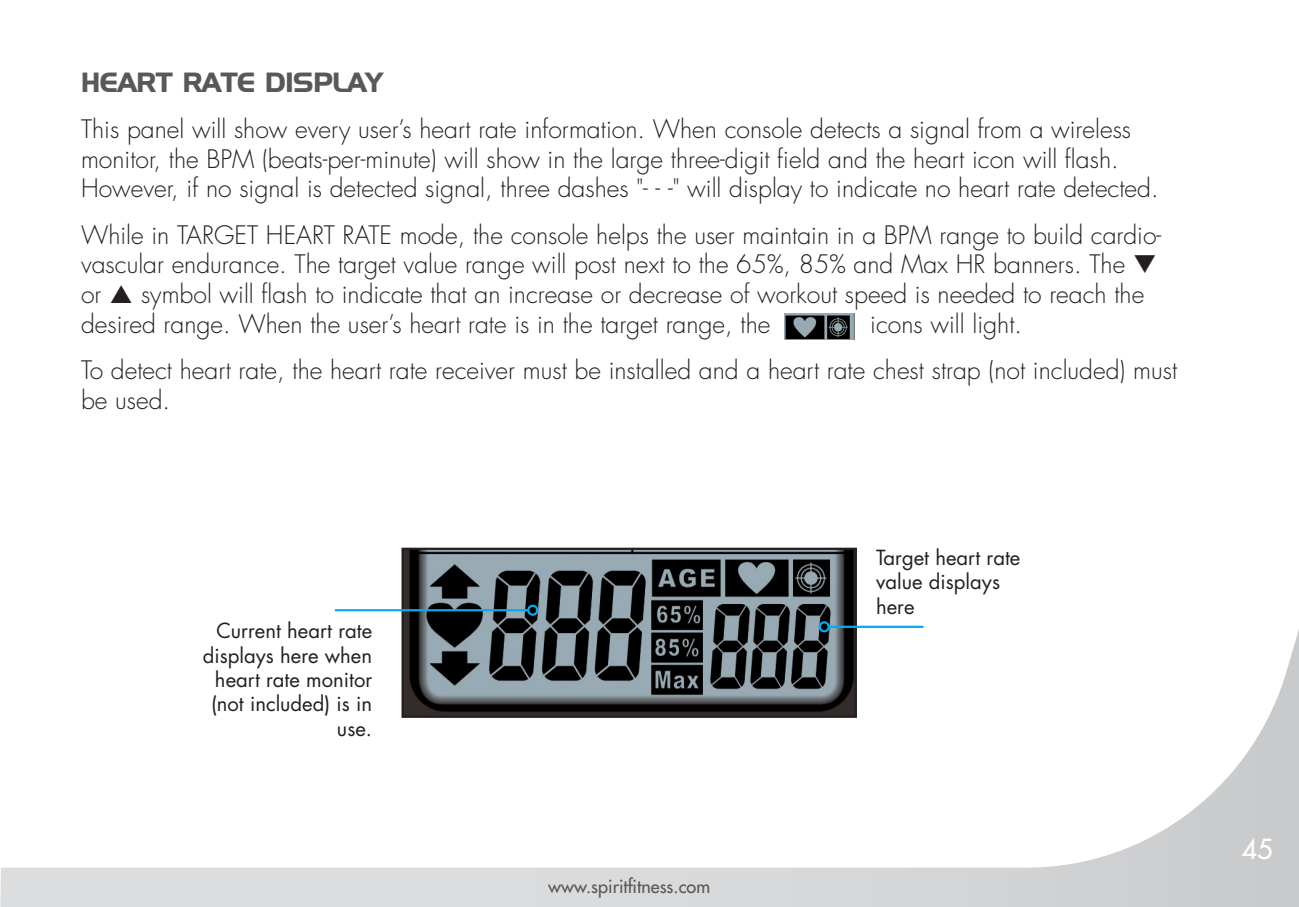
<style>
.page{position:relative;width:1299px;height:907px;background:#fff}
.page>*{position:absolute;margin:0;border:0;box-sizing:border-box;transform-origin:0 0}
.t1{font:700 27px "Hanzel";color:#57585a}
.t2{font:500 27px "Futura Std";color:#fff}
.t3{font:300 24.75px/29.7px "Futura Std";color:#231f20}
.Body_Heading{font:20.25px/24.3px "Futura Std";color:#231f20}
.t4{font:500 18px "Futura Std";color:#231f20}
</style>
<div class="page">
<svg style="left:0;top:609px;width:1299px;height:297px"></svg>
<img style="left:784px;top:313px;width:70px;height:26px">
<img style="left:404px;top:550px;width:450px;height:164px">
<div style="left:401px;top:547px;width:456px;height:170px;border:2px solid #231f20"></div>
<hr style="left:829px;top:625px;width:95px;height:3px;background:#00aeef">
<div style="left:819px;top:621px;width:11px;height:11px;border:2px solid #00aeef;border-radius:50%"></div>
<hr style="left:335px;top:609px;width:193px;height:2px;background:#00aeef">
<div style="left:527px;top:604px;width:11px;height:11px;border:2px solid #00aeef;border-radius:50%"></div>
<p class="t1" style="left:81px;top:66px;width:303px">HEART RATE DISPLAY</p>
<p class="t3" style="left:81px;top:115px;width:1079px">This panel will show every user’s heart rate information. When console detects a signal from a wireless monitor, the BPM (beats-per-minute) will show in the large three-digit field and the heart icon will flash.<br>However, if no signal is detected signal, three dashes "- - -" will display to indicate no heart rate detected.</p>
<p class="t3" style="left:81px;top:220px;width:1082px">While in TARGET HEART RATE mode, the console helps the user maintain in a BPM range to build cardio&shy;vascular endurance. The target value range will post next to the 65%, 85% and Max HR banners. The ❑ or</p>
<p class="t3" style="left:81px;top:280px;width:1065px;text-indent:60px">symbol will flash to indicate that an increase or decrease of workout speed is needed to reach the desired range. When the user’s heart rate is in the target range, the</p>
<p class="t3" style="left:870px;top:309px;width:153px">icons will light.</p>
<p class="t3" style="left:81px;top:356px;width:1098px">To detect heart rate, the heart rate receiver must be installed and a heart rate chest strap (not included) must be used.</p>
<p class="Body_Heading" style="left:203px;top:619px;width:171px;text-align:right">Current heart rate displays here when heart rate monitor (not included) is in use.</p>
<p class="t4" style="left:548px;top:875px;width:163px">www.spiritfitness.com</p>
<p class="Body_Heading" style="left:876px;top:545px;width:146px">Target heart rate value displays here</p>
<p class="t2" style="left:1241px;top:832px;width:33px">45</p>
</div>
